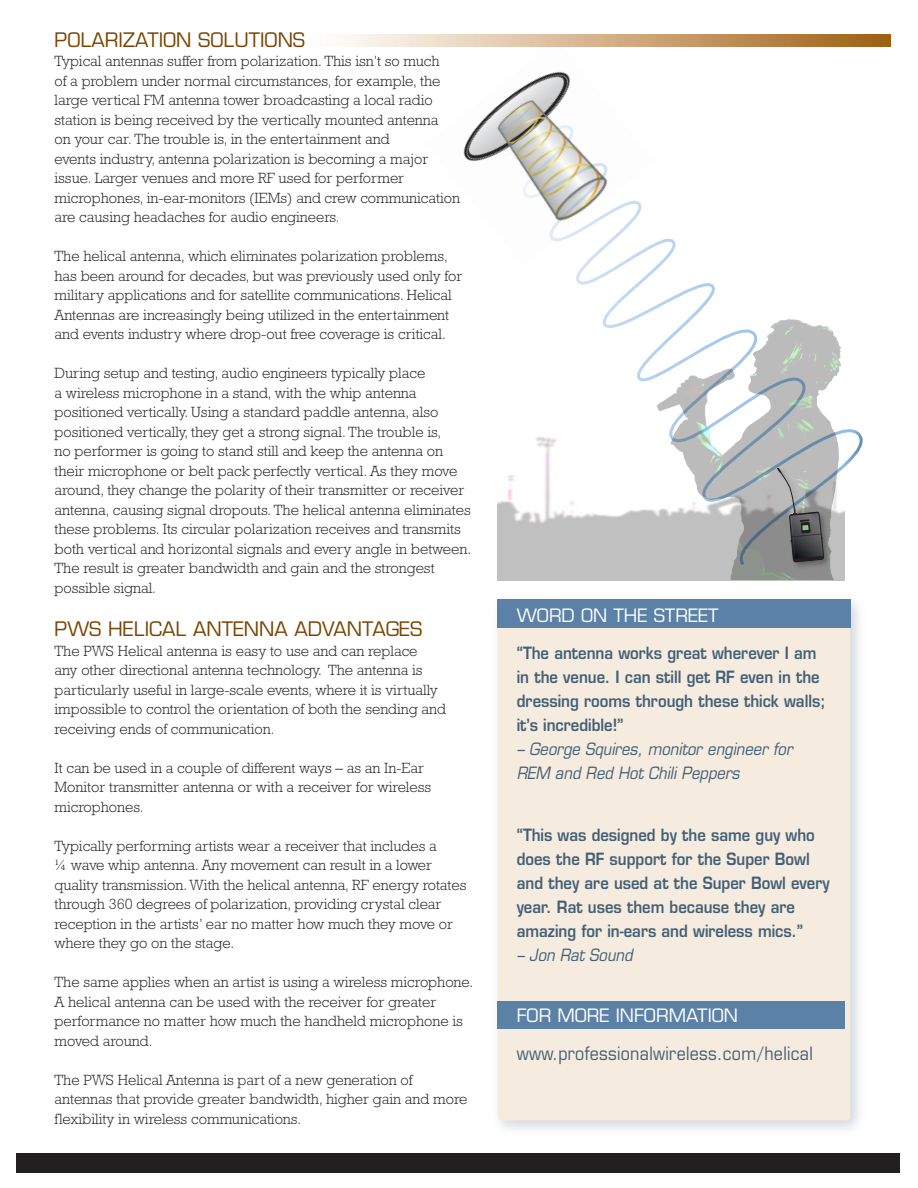
<style>
.page{position:relative;width:918px;height:1188px;background:#fff}
.page>*{position:absolute;margin:0;border:0;box-sizing:border-box;transform-origin:0 0}
.t1{font:19.5px "Eurostile";color:#794400}
.t2{font:18px "Eurostile";letter-spacing:.02em;color:#435f75;scale:.89 1}
.t3{font:18px "Eurostile";color:#fff}
.t4{font:600 16.5px/24px "Eurostile";color:#435f75;scale:.9 1}
.t5{font:italic 16.5px/24px "Eurostile";color:#435f75;scale:.9 1}
.t6{font:300 15px/19.5px "Rockwell";color:#231f20}
</style>
<div class="page">
<img style="left:426px;top:46px;width:228px;height:116px">
<div style="left:490px;top:593px;width:378px;height:544px;background:#435f75;opacity:.25"></div>
<div style="left:498px;top:600px;width:352px;height:520px;background:#f5ebdf;border-radius:4px"></div>
<div style="left:497px;top:599px;width:354px;height:28px;background:#5c81a7"></div>
<div style="left:16px;top:1154px;width:884px;height:19px;background:#231f20"></div>
<img style="left:650px;top:568px;width:195px;height:11px">
<div style="left:775px;top:466px;width:58px;height:105px;background:#8c8c8c"></div>
<svg style="left:491px;top:111px;width:372px;height:457px"></svg>
<div style="left:497px;top:1001px;width:347px;height:27px;background:#5c81a7"></div>
<svg style="left:344px;top:34px;width:547px;height:12px;background:#d0ac83"></svg>
<p class="t1" style="left:54px;top:28px;width:26px">Polariza</p>
<p class="t1" style="left:147px;top:28px;width:159px">tion SOLUTIONS</p>
<p class="t6" style="left:54px;top:52px;width:407px">Typical antennas suffer from polarization. This isn’t so much<br>of a problem under normal circumstances, for example, the large vertical FM antenna tower broadcasting a local radio station is being received by the vertically mounted antenna<br>on your car. The trouble is, in the entertainment and<br>events industry, antenna polarization is becoming a major issue. Larger venues and more RF used for performer microphones, in-ear-monitors (IEMs) and crew communication are causing headaches for audio engineers.</p>
<p class="t6" style="left:54px;top:247px;width:409px">The helical antenna, which eliminates polarization problems, has been around for decades, but was previously used only for military applications and for satellite communications. Helical Antennas are increasingly being utilized in the entertainment and events industry where drop-out free coverage is critical.</p>
<p class="t6" style="left:54px;top:364px;width:418px">During setup and testing, audio engineers typically place<br>a wireless microphone in a stand, with the whip antenna positioned vertically. Using a standard paddle antenna, also positioned vertically, they get a strong signal. The trouble is,<br>no performer is going to stand still and keep the antenna on their microphone or belt pack perfectly vertical. As they move around, they change the polarity of their transmitter or receiver antenna, causing signal dropouts. The helical antenna eliminates these problems. Its circular polarization receives and transmits both vertical and horizontal signals and every angle in between.<br>The result is greater bandwidth and gain and the strongest possible signal.</p>
<p class="t1" style="left:54px;top:618px;width:91px">PWS Helical</p>
<p class="t1" style="left:193px;top:618px;width:229px">Antenna Advantages</p>
<p class="t6" style="left:55px;top:641px;width:393px">The PWS Helical antenna is easy to use and can replace<br>any other directional antenna technology. The antenna is particularly useful in large-scale events, where it is virtually impossible to control the orientation of both the sending and receiving ends of communication.</p>
<p class="t6" style="left:55px;top:758px;width:378px">It can be used in a couple of different ways – as an In-Ear<br>Monitor transmitter antenna or with a receiver for wireless microphones.</p>
<p class="t6" style="left:55px;top:836px;width:413px">Typically performing artists wear a receiver that includes a<br>¼ wave whip antenna. Any movement can result in a lower quality transmission. With the helical antenna, RF energy rotates through 360 degrees of polarization, providing crystal clear reception in the artists’ ear no matter how much they move or where they go on the stage.</p>
<p class="t6" style="left:55px;top:973px;width:420px">The same applies when an artist is using a wireless microphone.<br>A helical antenna can be used with the receiver for greater performance no matter how much the handheld microphone is moved around.</p>
<p class="t6" style="left:55px;top:1070px;width:414px">The PWS Helical Antenna is part of a new generation of antennas that provide greater bandwidth, higher gain and more flexibility in wireless communications.</p>
<p class="t3" style="left:517px;top:605px;width:183px">WORD ON THE STREET</p>
<p class="t4" style="left:517px;top:641px;width:345px">“The antenna works great wherever I am in the venue. I can still get RF even in the dressing rooms through these thick walls; it’s incredible!”</p>
<p class="t5" style="left:517px;top:738px;width:308px">– George Squires, monitor engineer for<br>REM and Red Hot Chili Peppers</p>
<p class="t4" style="left:517px;top:823px;width:349px">“This was designed by the same guy who does the RF support for the Super Bowl and they are used at the Super Bowl every year. Rat uses them because they are amazing for in-ears and wireless mics.”</p>
<p class="t5" style="left:517px;top:943px;width:130px">– Jon Rat Sound</p>
<p class="t3" style="left:517px;top:1005px;width:220px">FOR MORE INFORMATION</p>
<p class="t2" style="left:517px;top:1043px;width:334px">www.professionalwireless.com/helical</p>
</div>
